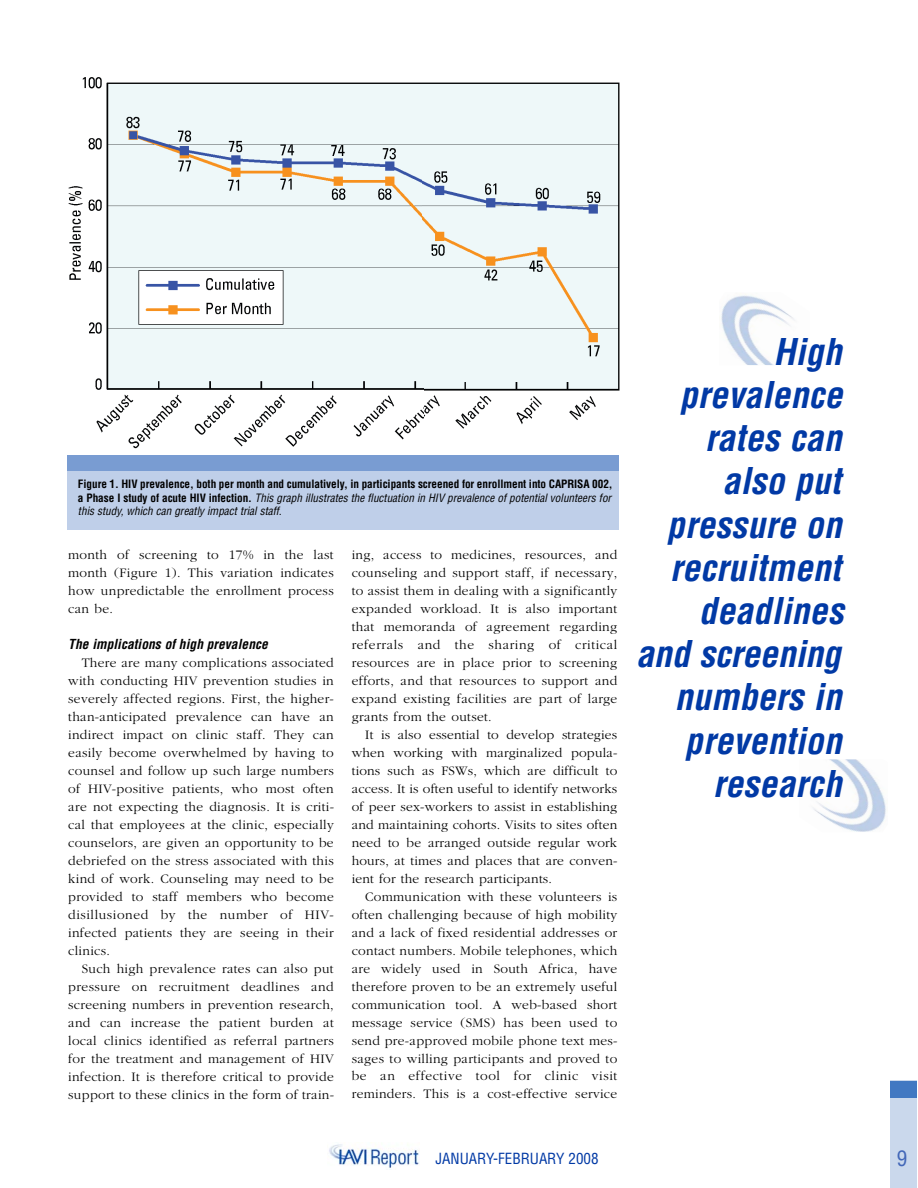
<style>
.page{position:relative;width:918px;height:1188px;background:#fff}
.page>*{position:absolute;margin:0;border:0;box-sizing:border-box;transform-origin:0 0}
.t1{font:italic 700 condensed 36px/43.2px "Helvetica";letter-spacing:.005em;color:#0139a5;text-align:right}
.t2{font:condensed 21px "Helvetica";color:#4267b8}
.t3{font:condensed 15px "Helvetica";color:#0139a5}
.t4{font:300 13.5px/18px "Garamond";letter-spacing:.025em;color:#000;text-align:justify}
.t5{font:italic 700 condensed 13.5px "Helvetica";letter-spacing:.005em;color:#000}
.t6{font:700 condensed 11.25px/13.5px "Helvetica";letter-spacing:-.005em;color:#000}
.s1{font-weight:400;font-style:italic}
</style>
<div class="page">
<div style="left:890px;top:1081px;width:27px;height:107px;background:#cad8ec"></div>
<div style="left:890px;top:1081px;width:27px;height:17px;background:#4178c2"></div>
<img style="left:329px;top:1144px;width:90px;height:25px">
<img style="left:68px;top:77px;width:552px;height:372px">
<div style="left:68px;top:466px;width:552px;height:63px;background:#bfcfe9"></div>
<div style="left:68px;top:455px;width:552px;height:15px;background:#799cd2"></div>
<img style="left:721px;top:294px;width:73px;height:71px">
<img style="left:813px;top:759px;width:73px;height:73px">
<p class="t6" style="left:78px;top:479px;width:536px">Figure 1. HIV prevalence, both per month and cumulatively, in participants screened for enrollment into CAPRISA 002, a Phase I study of acute HIV infection. <span class="s1">This graph illustrates the fluctuation in HIV prevalence of potential volunteers for this study, which can greatly impact trial staff.</span></p>
<p class="t4" style="left:68px;top:547px;width:267px">month of screening to 17% in the last month (Figure 1). This variation indicates how unpredictable the enrollment process can be.</p>
<p class="t5" style="left:68px;top:639px;width:201px">The implications of high prevalence</p>
<p class="t4" style="left:68px;top:655px;width:267px;text-indent:14px">There are many complications associated with conducting HIV prevention studies in severely affected regions. First, the higher&shy;than-anticipated prevalence can have an indirect impact on clinic staff. They can easily become overwhelmed by having to counsel and follow up such large numbers of HIV-positive patients, who most often are not expecting the diagnosis. It is criti&shy;cal that employees at the clinic, especially counselors, are given an opportunity to be debriefed on the stress associated with this kind of work. Counseling may need to be provided to staff members who become disillusioned by the number of HIV&shy;infected patients they are seeing in their clinics.</p>
<p class="t4" style="left:68px;top:960px;width:267px;text-indent:14px">Such high prevalence rates can also put pressure on recruitment deadlines and screening numbers in prevention research, and can increase the patient burden at local clinics identified as referral partners for the treatment and management of HIV infection. It is therefore critical to provide support to these clinics in the form of train-</p>
<p class="t4" style="left:352px;top:546px;width:267px">ing, access to medicines, resources, and counseling and support staff, if necessary, to assist them in dealing with a significantly expanded workload. It is also important that memoranda of agreement regarding referrals and the sharing of critical resources are in place prior to screening efforts, and that resources to support and expand existing facilities are part of large grants from the outset.</p>
<p class="t4" style="left:352px;top:726px;width:267px;text-indent:14px">It is also essential to develop strategies when working with marginalized popula&shy;tions such as FSWs, which are difficult to access. It is often useful to identify networks of peer sex-workers to assist in establishing and maintaining cohorts. Visits to sites often need to be arranged outside regular work hours, at times and places that are conven&shy;ient for the research participants.</p>
<p class="t4" style="left:352px;top:888px;width:267px;text-indent:14px">Communication with these volunteers is often challenging because of high mobility and a lack of fixed residential addresses or contact numbers. Mobile telephones, which are widely used in South Africa, have therefore proven to be an extremely useful communication tool. A web-based short message service (SMS) has been used to send pre-approved mobile phone text mes&shy;sages to willing participants and proved to be an effective tool for clinic visit reminders. This is a cost-effective service</p>
<h1 class="t1" style="left:636px;top:333px;width:209px">High prevalence rates can also put pressure on recruitment deadlines<br>and screening numbers in prevention research</h1>
<p class="t3" style="left:436px;top:1152px;width:165px">JANUARY-FEBRUARY 2008</p>
<h2 class="t2" style="left:897px;top:1150px;width:12px">9</h2>
</div>
